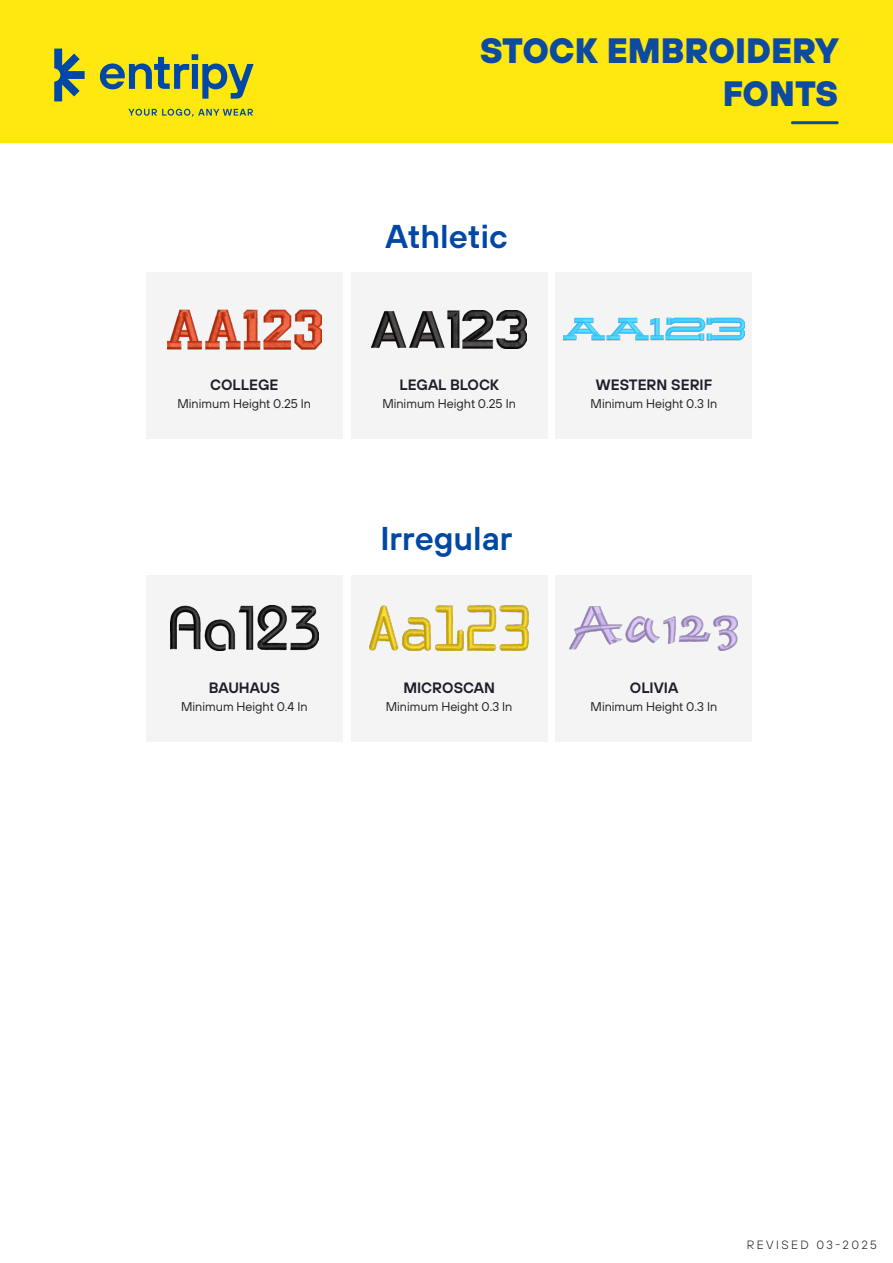
<style>
.page{position:relative;width:893px;height:1263px;background:#fff}
.page>*{position:absolute;margin:0;border:0;box-sizing:border-box;transform-origin:0 0}
.t1{font:800 35.25px/42.3px "TT Hoves Pro";color:#0d4ba0;text-align:right}
.t2{font:33px "TT Hoves Pro Dm Bd";color:#0048a5}
.t3{font:15px "TT Hoves Pro Dm Bd";color:#1c1e29}
.t4{font:12.6px "TT Hoves Pro";color:#231f20}
.t5{font:300 12px "TT Hoves Pro";letter-spacing:.2em;color:#231f20}
</style>
<div class="page">
<div style="left:0;top:0;width:893px;height:142px;background:#ffe710"></div>
<svg style="left:100px;top:54px;width:154px;height:45px"></svg>
<svg style="left:54px;top:49px;width:31px;height:52px"></svg>
<svg style="left:128px;top:109px;width:125px;height:7px"></svg>
<div style="left:146px;top:273px;width:197px;height:166px;background:#f4f4f4"></div>
<div style="left:351px;top:273px;width:196px;height:166px;background:#f4f4f4"></div>
<div style="left:556px;top:273px;width:196px;height:166px;background:#f4f4f4"></div>
<div style="left:146px;top:575px;width:197px;height:166px;background:#f4f4f4"></div>
<div style="left:351px;top:575px;width:196px;height:166px;background:#f4f4f4"></div>
<div style="left:556px;top:575px;width:196px;height:166px;background:#f4f4f4"></div>
<hr style="left:791px;top:121px;width:48px;height:3px;background:#0d4ba0;border-radius:2px">
<img style="left:167px;top:309px;width:154px;height:40px">
<img style="left:371px;top:310px;width:156px;height:38px">
<img style="left:564px;top:317px;width:180px;height:24px">
<img style="left:170px;top:606px;width:148px;height:45px">
<img style="left:369px;top:606px;width:160px;height:45px">
<img style="left:570px;top:606px;width:168px;height:44px">
<p class="t3" style="left:210px;top:374px;width:70px">COLLEGE</p>
<p class="t4" style="left:178px;top:395px;width:135px">Minimum Height 0.25 In</p>
<p class="t3" style="left:209px;top:677px;width:72px">BAUHAUS</p>
<p class="t4" style="left:181px;top:698px;width:128px">Minimum Height 0.4 In</p>
<h1 class="t1" style="left:480px;top:29px;width:360px">STOCK EMBROIDERY<br>FONTS</h1>
<h2 class="t2" style="left:385px;top:213px;width:124px">Athletic</h2>
<p class="t3" style="left:399px;top:374px;width:101px">LEGAL BLOCK</p>
<p class="t4" style="left:382px;top:395px;width:135px">Minimum Height 0.25 In</p>
<h2 class="t2" style="left:380px;top:515px;width:134px">Irregular</h2>
<p class="t3" style="left:403px;top:677px;width:93px">MICROSCAN</p>
<p class="t4" style="left:386px;top:698px;width:128px">Minimum Height 0.3 In</p>
<p class="t3" style="left:596px;top:374px;width:118px">WESTERN SERIF</p>
<p class="t4" style="left:591px;top:395px;width:128px">Minimum Height 0.3 In</p>
<p class="t3" style="left:630px;top:677px;width:50px">OLIVIA</p>
<p class="t4" style="left:591px;top:698px;width:128px">Minimum Height 0.3 In</p>
<p class="t5" style="left:747px;top:1237px;width:132px">REVISED 03-2025</p>
</div>
